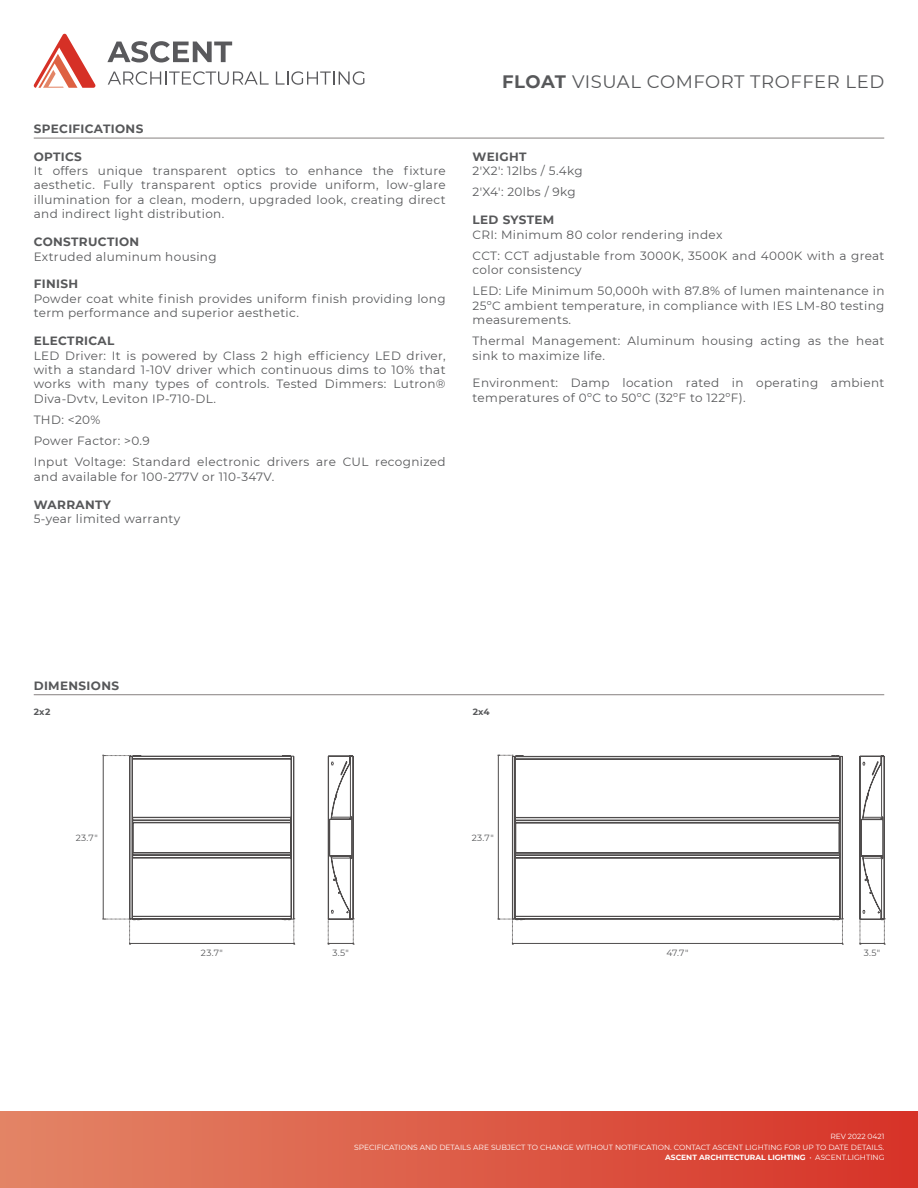
<style>
.page{position:relative;width:918px;height:1188px;background:#fff}
.page>*{position:absolute;margin:0;border:0;box-sizing:border-box;transform-origin:0 0}
.t1{font:18px "Montserrat";letter-spacing:.03em;color:#57585a}
.t2{font:12px/14.4px "Montserrat";letter-spacing:.03em;color:#57585a}
.t3{font:700 12px "Montserrat";letter-spacing:.03em;color:#57585a}
.t4{font:9px "Montserrat";letter-spacing:.03em;color:#57585a}
.t5{font:700 9px "Montserrat";letter-spacing:.025em;color:#57585a}
.t6{font:7.5px/10.5px "Montserrat";color:#fff;text-align:right}
.s1{font-weight:700}
</style>
<div class="page">
<hr style="left:34px;top:138px;width:850px;height:1px;background:#868180">
<div style="left:0;top:1111px;width:918px;height:77px;background:linear-gradient(to right,#e38667,#d73328)"></div>
<svg style="left:107px;top:41px;width:125px;height:21px"></svg>
<svg style="left:108px;top:71px;width:161px;height:14px"></svg>
<svg style="left:276px;top:71px;width:88px;height:14px"></svg>
<svg style="left:33px;top:33px;width:63px;height:55px"></svg>
<hr style="left:34px;top:694px;width:850px;height:1px;background:#868180">
<hr style="left:129px;top:756px;width:1px;height:163px;background:#4f4c4c">
<hr style="left:130px;top:756px;width:1px;height:163px;background:#4f4c4c">
<hr style="left:132px;top:756px;width:1px;height:163px;background:#4f4c4c">
<hr style="left:132px;top:919px;width:159px;height:1px;background:#4f4c4c">
<hr style="left:132px;top:916px;width:159px;height:1px;background:#4f4c4c">
<hr style="left:132px;top:858px;width:159px;height:1px;background:#4f4c4c">
<hr style="left:132px;top:857px;width:159px;height:1px;background:#4f4c4c">
<hr style="left:132px;top:855px;width:159px;height:1px;background:#4f4c4c">
<hr style="left:132px;top:853px;width:159px;height:1px;background:#4f4c4c">
<hr style="left:132px;top:852px;width:159px;height:1px;background:#4f4c4c">
<hr style="left:132px;top:822px;width:159px;height:1px;background:#4f4c4c">
<hr style="left:132px;top:820px;width:159px;height:1px;background:#4f4c4c">
<hr style="left:132px;top:817px;width:159px;height:1px;background:#4f4c4c">
<hr style="left:291px;top:756px;width:1px;height:163px;background:#4f4c4c">
<hr style="left:293px;top:756px;width:1px;height:163px;background:#4f4c4c">
<hr style="left:294px;top:756px;width:1px;height:163px;background:#4f4c4c">
<hr style="left:132px;top:759px;width:159px;height:1px;background:#4f4c4c">
<hr style="left:130px;top:756px;width:164px;height:1px;background:#4f4c4c">
<svg style="left:133px;top:818px;width:1px;height:34px"></svg>
<svg style="left:290px;top:823px;width:1px;height:29px"></svg>
<hr style="left:130px;top:943px;width:164px;height:1px;background:#4f4c4c">
<svg style="left:284px;top:919px;width:11px;height:26px"></svg>
<hr style="left:103px;top:755px;width:1px;height:164px;background:#4f4c4c">
<svg style="left:102px;top:919px;width:38px;height:26px"></svg>
<svg style="left:102px;top:755px;width:40px;height:2px"></svg>
<svg style="left:328px;top:755px;width:26px;height:190px"></svg>
<hr style="left:512px;top:756px;width:1px;height:163px;background:#4f4c4c">
<hr style="left:515px;top:756px;width:1px;height:163px;background:#4f4c4c">
<hr style="left:515px;top:919px;width:325px;height:1px;background:#4f4c4c">
<hr style="left:515px;top:916px;width:325px;height:1px;background:#4f4c4c">
<hr style="left:515px;top:858px;width:325px;height:1px;background:#4f4c4c">
<hr style="left:515px;top:855px;width:325px;height:1px;background:#4f4c4c">
<hr style="left:515px;top:853px;width:325px;height:1px;background:#4f4c4c">
<hr style="left:515px;top:852px;width:325px;height:1px;background:#4f4c4c">
<hr style="left:515px;top:823px;width:325px;height:1px;background:#4f4c4c">
<hr style="left:515px;top:822px;width:325px;height:1px;background:#4f4c4c">
<hr style="left:515px;top:820px;width:325px;height:1px;background:#4f4c4c">
<hr style="left:515px;top:817px;width:325px;height:1px;background:#4f4c4c">
<hr style="left:840px;top:756px;width:1px;height:163px;background:#4f4c4c">
<hr style="left:842px;top:756px;width:1px;height:163px;background:#4f4c4c">
<hr style="left:515px;top:759px;width:325px;height:1px;background:#4f4c4c">
<hr style="left:512px;top:756px;width:330px;height:1px;background:#4f4c4c">
<svg style="left:516px;top:818px;width:1px;height:40px"></svg>
<svg style="left:839px;top:818px;width:2px;height:40px"></svg>
<hr style="left:512px;top:943px;width:330px;height:1px;background:#4f4c4c">
<svg style="left:832px;top:919px;width:11px;height:26px"></svg>
<svg style="left:859px;top:755px;width:26px;height:190px"></svg>
<hr style="left:498px;top:755px;width:1px;height:164px;background:#4f4c4c">
<svg style="left:497px;top:919px;width:26px;height:26px"></svg>
<svg style="left:497px;top:755px;width:28px;height:2px"></svg>
<p class="t3" style="left:34px;top:120px;width:111px">SPECIFICATIONS</p>
<p class="t3" style="left:34px;top:148px;width:50px">OPTICS</p>
<p class="t2" style="left:34px;top:163px;width:413px;text-align:justify">It offers unique transparent optics to enhance the fixture aesthetic. Fully transparent optics provide uniform, low-glare illumination for a clean, modern, upgraded look, creating direct and indirect light distribution.</p>
<p class="t3" style="left:34px;top:233px;width:107px">CONSTRUCTION</p>
<p class="t2" style="left:34px;top:249px;width:184px">Extruded aluminum housing</p>
<p class="t3" style="left:34px;top:276px;width:46px">FINISH</p>
<p class="t2" style="left:34px;top:291px;width:413px">Powder coat white finish provides uniform finish providing long term performance and superior aesthetic.</p>
<p class="t3" style="left:34px;top:332px;width:82px">ELECTRICAL</p>
<p class="t2" style="left:34px;top:348px;width:413px;text-align:justify">LED Driver: It is powered by Class 2 high efficiency LED driver, with a standard 1-10V driver which continuous dims to 10% that works with many types of controls. Tested Dimmers: Lutron® Diva-Dvtv, Leviton IP-710-DL.</p>
<p class="t2" style="left:34px;top:409px;width:413px;line-height:21.1px">THD: &lt;20%<br>Power Factor: &gt;0.9<br>Input Voltage: Standard electronic drivers are CUL recognized</p>
<p class="t2" style="left:34px;top:469px;width:242px">and available for 100-277V or 110-347V.</p>
<p class="t3" style="left:34px;top:496px;width:79px">WARRANTY</p>
<p class="t2" style="left:34px;top:511px;width:148px">5-year limited warranty</p>
<h1 class="t1" style="left:502px;top:69px;width:383px"><span class="s1">FLOAT</span> VISUAL COMFORT TROFFER LED</h1>
<p class="t3" style="left:473px;top:148px;width:55px">WEIGHT</p>
<p class="t2" style="left:473px;top:160px;width:111px;line-height:21.1px">2'X2': 12lbs / 5.4kg<br>2'X4': 20lbs / 9kg</p>
<p class="t3" style="left:473px;top:211px;width:83px">LED SYSTEM</p>
<p class="t2" style="left:473px;top:223px;width:413px;line-height:21.1px">CRI: Minimum 80 color rendering index<br>CCT: CCT adjustable from 3000K, 3500K and 4000K with a great</p>
<p class="t2" style="left:473px;top:259px;width:413px;line-height:21.1px">color consistency<br>LED: Life Minimum 50,000h with 87.8% of lumen maintenance in</p>
<p class="t2" style="left:473px;top:298px;width:413px">25ºC ambient temperature, in compliance with IES LM-80 testing measurements.</p>
<p class="t2" style="left:473px;top:333px;width:413px">Thermal Management: Aluminum housing acting as the heat sink to maximize life.</p>
<p class="t2" style="left:473px;top:376px;width:413px">Environment: Damp location rated in operating ambient temperatures of 0ºC to 50ºC (32ºF to 122ºF).</p>
<p class="t3" style="left:34px;top:677px;width:87px">DIMENSIONS</p>
<p class="t5" style="left:34px;top:705px;width:18px">2x2</p>
<p class="t4" style="left:76px;top:832px;width:23px">23.7"</p>
<p class="t4" style="left:201px;top:947px;width:23px">23.7"</p>
<p class="t4" style="left:333px;top:947px;width:18px">3.5"</p>
<p class="t5" style="left:473px;top:705px;width:19px">2x4</p>
<p class="t4" style="left:472px;top:832px;width:23px">23.7"</p>
<p class="t4" style="left:666px;top:947px;width:24px">47.7"</p>
<p class="t4" style="left:864px;top:947px;width:18px">3.5"</p>
<p class="t6" style="left:354px;top:1131px;width:532px">REV 2022 0421<br>SPECIFICATIONS AND DETAILS ARE SUBJECT TO CHANGE WITHOUT NOTIFICATION. CONTACT ASCENT LIGHTING FOR UP TO DATE DETAILS.<br><span class="s1">ASCENT ARCHITECTURAL LIGHTING</span> • ASCENT.LIGHTING</p>
</div>
